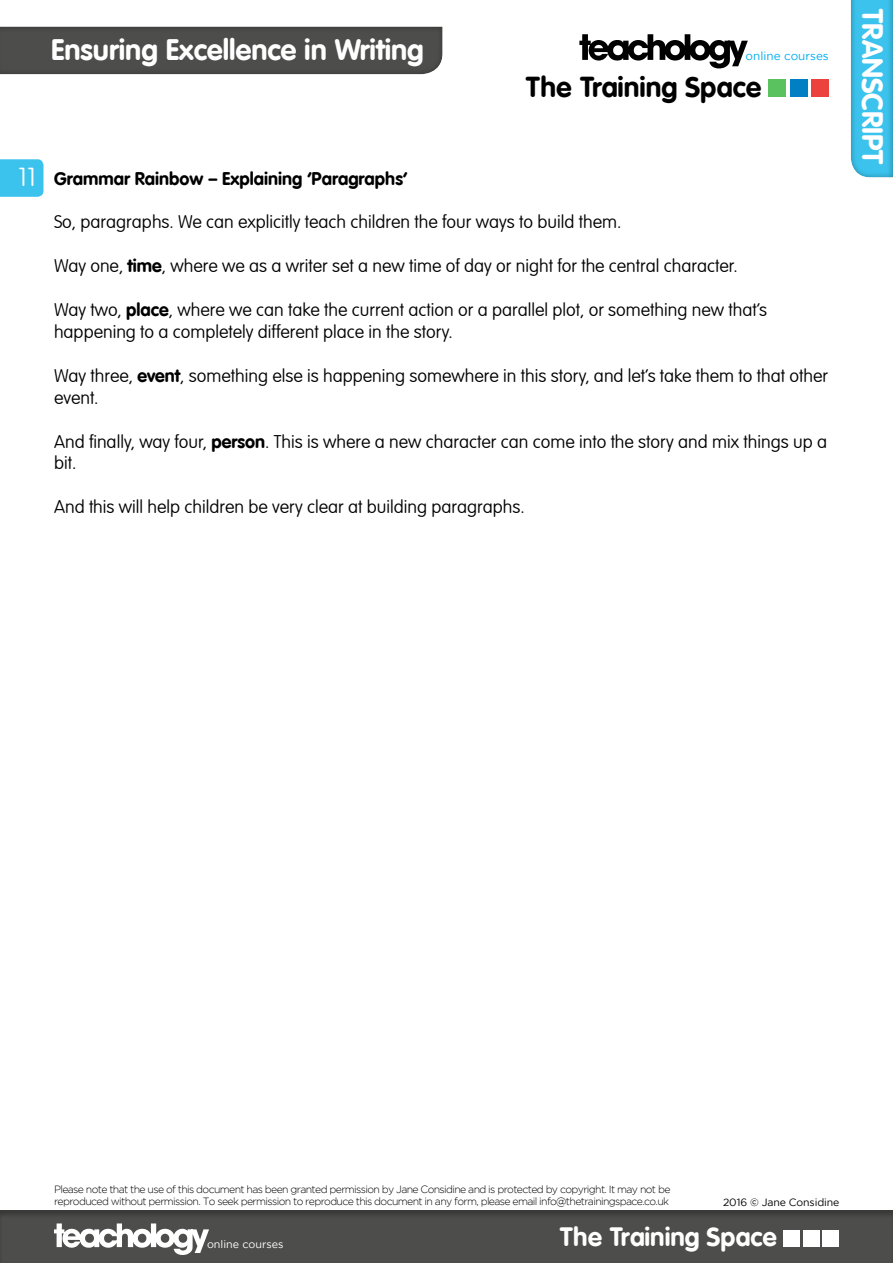
<style>
.page{position:relative;width:893px;height:1263px;background:#fff}
.page>*{position:absolute;margin:0;border:0;box-sizing:border-box;transform-origin:0 0}
.t1{font:700 29.1px "VAG Rounded LT";color:#fff}
.t2{font:700 28.2px "VAG Rounded LT";color:#000}
.t3{font:700 25.95px "VAG Rounded LT";color:#fff}
.t4{font:100 25.5px "VAG Rounded LT";color:#fff}
.t5{font:100 18px/21.6px "VAG Rounded LT";color:#000}
.t6{font:700 18px "VAG Rounded LT";color:#000}
.t7{font:11.7px "Gotham";color:#00aeef}
.t8{font:10.8px "Gotham";color:#fff}
.t9{font:300 10.5px/12.6px "Gotham";letter-spacing:-.06em;color:#000}
.t10{font:10.5px "Gotham";letter-spacing:-.01em;color:#000}
.s1{font-weight:700}
</style>
<div class="page">
<div style="left:0;top:1209px;width:893px;height:54px;background:#000;opacity:.26"></div>
<div style="left:783px;top:1230px;width:17px;height:16px;background:#fff"></div>
<div style="left:803px;top:1230px;width:16px;height:16px;background:#fff"></div>
<div style="left:822px;top:1230px;width:17px;height:16px;background:#fff"></div>
<svg style="left:54px;top:1223px;width:155px;height:32px"></svg>
<div style="left:849px;top:0;width:44px;height:197px;background:#000;opacity:.26"></div>
<svg style="left:579px;top:34px;width:169px;height:34px"></svg>
<div style="left:768px;top:79px;width:18px;height:18px;background:#5ac25f"></div>
<div style="left:790px;top:79px;width:18px;height:18px;background:#007fc2"></div>
<div style="left:811px;top:79px;width:18px;height:18px;background:#ec413c"></div>
<div style="left:0;top:25px;width:463px;height:51px;background:#000;opacity:.26"></div>
<svg style="left:0;top:159px;width:44px;height:38px;background:#41c4ed"></svg>
<h1 class="t1" style="left:51px;top:33px;width:374px">Ensuring Excellence in Writing</h1>
<p class="t7" style="left:746px;top:52px;width:85px">online courses</p>
<h2 class="t2" style="left:526px;top:70px;width:236px">The Training Space</h2>
<h3 class="t4" style="left:18px;top:163px;width:19px">11</h3>
<p class="t6" style="left:54px;top:168px;width:355px">Grammar Rainbow – Explaining ‘Paragraphs’</p>
<p class="t5" style="left:54px;top:212px;width:569px">So, paragraphs. We can explicitly teach children the four ways to build them.</p>
<p class="t5" style="left:54px;top:256px;width:685px">Way one, <span class="s1">time</span>, where we as a writer set a new time of day or night for the central character.</p>
<p class="t5" style="left:54px;top:300px;width:715px">Way two, <span class="s1">place</span>, where we can take the current action or a parallel plot, or something new that’s happening to a completely different place in the story.</p>
<p class="t5" style="left:54px;top:365px;width:776px">Way three, <span class="s1">event</span>, something else is happening somewhere in this story, and let’s take them to that other event.</p>
<p class="t5" style="left:54px;top:431px;width:775px">And finally, way four, <span class="s1">person</span>. This is where a new character can come into the story and mix things up a bit.</p>
<p class="t5" style="left:54px;top:497px;width:472px">And this will help children be very clear at building paragraphs.</p>
<h1 class="t1" style="left:889px;top:9px;width:157px;rotate:90deg">TRANSCRIPT</h1>
<p class="t9" style="left:54px;top:1183px;width:618px">Please note that the use of this document has been granted permission by Jane Considine and is protected by copyright. It may not be reproduced without permission. To seek permission to reproduce this document in any form, please email info@thetrainingspace.co.uk</p>
<p class="t10" style="left:723px;top:1198px;width:118px">2016 © Jane Considine</p>
<p class="t8" style="left:207px;top:1240px;width:78px">online courses</p>
<h3 class="t3" style="left:560px;top:1221px;width:218px">The Training Space</h3>
</div>
